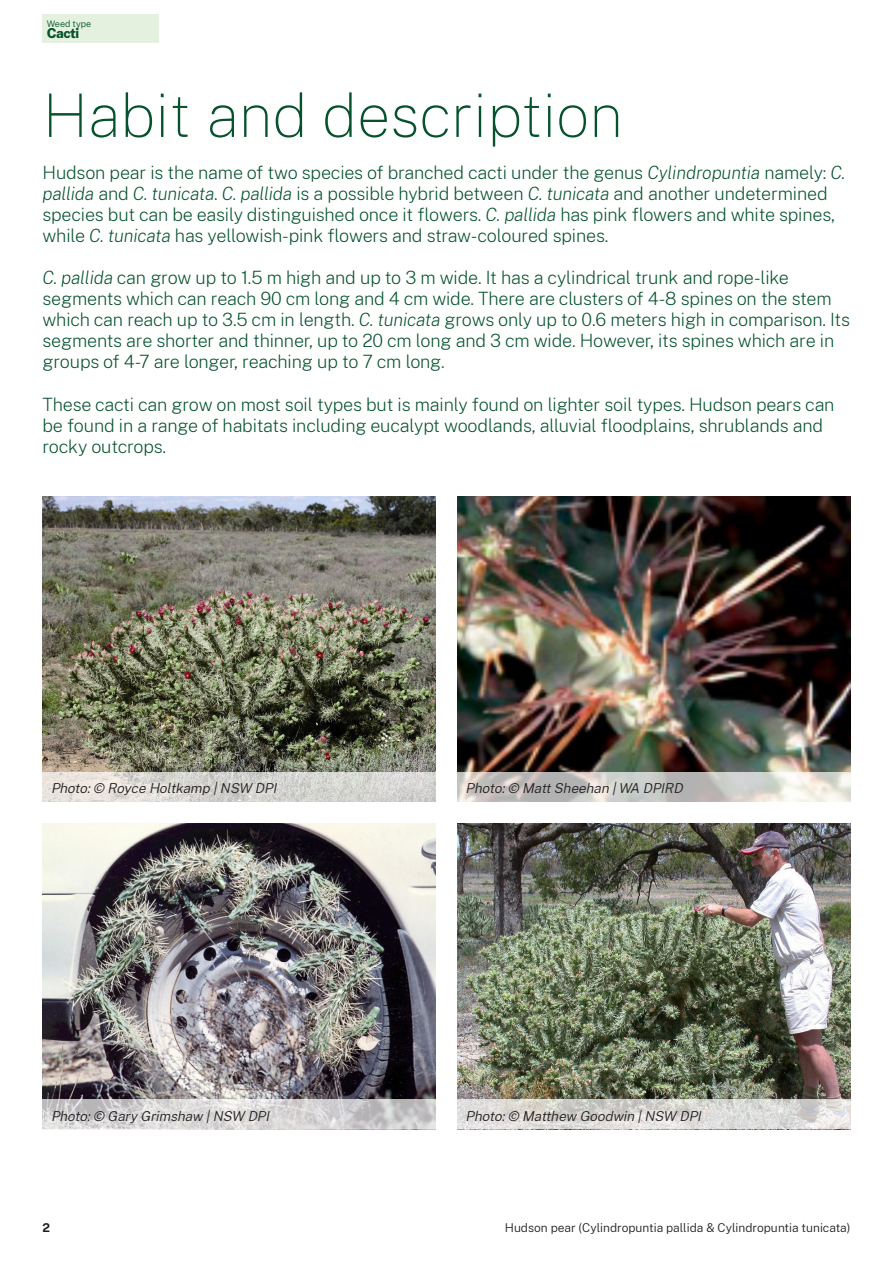
<style>
.page{position:relative;width:893px;height:1263px;background:#fff}
.page>*{position:absolute;margin:0;border:0;box-sizing:border-box;transform-origin:0 0}
.H1{font:100 60px "Public Sans";color:#05522d}
.Intro{font:200 18px/21px "Public Sans";letter-spacing:-.01em;color:#05522d}
.Caption{font:italic 300 13.5px "Public Sans";color:#231f20}
.Body{font:800 13.5px "Public Sans";letter-spacing:-.035em;color:#05522d}
.t1{font:300 12px "Public Sans";color:#231f20}
.t2{font:700 12px "Public Sans";color:#231f20}
.Small_Print{font:300 9px "Public Sans";color:#05522d}
.s1{font-style:italic}
</style>
<div class="page">
<img style="left:43px;top:496px;width:393px;height:276px">
<img style="left:43px;top:823px;width:393px;height:276px">
<img style="left:457px;top:496px;width:393px;height:276px">
<img style="left:457px;top:823px;width:393px;height:276px">
<svg style="left:43px;top:1099px;width:393px;height:30px;background:#d3d2d2"></svg>
<svg style="left:457px;top:772px;width:393px;height:30px;background:#ceccc8"></svg>
<svg style="left:43px;top:772px;width:393px;height:30px;background:#d9d7d3"></svg>
<svg style="left:457px;top:1099px;width:393px;height:30px;background:#dbd9d6"></svg>
<div style="left:43px;top:14px;width:116px;height:29px;background:#e4f1de"></div>
<p class="Small_Print" style="left:47px;top:17px;width:46px">Weed type</p>
<p class="Body" style="left:47px;top:23px;width:34px">Cacti</p>
<h1 class="H1" style="left:43px;top:75px;width:582px">Habit and description</h1>
<p class="Intro" style="left:43px;top:161px;width:804px">Hudson pear is the name of two species of branched cacti under the genus <span class="s1">Cylindropuntia</span> namely: <span class="s1">C. pallida</span> and <span class="s1">C. tunicata</span>. <span class="s1">C. pallida</span> is a possible hybrid between <span class="s1">C. tunicata</span> and another undetermined species but can be easily distinguished once it flowers. <span class="s1">C. pallida</span> has pink flowers and white spines, while <span class="s1">C. tunicata</span> has yellowish-pink flowers and straw-coloured spines.</p>
<p class="Intro" style="left:43px;top:267px;width:809px"><span class="s1">C. pallida</span> can grow up to 1.5 m high and up to 3 m wide. It has a cylindrical trunk and rope-like segments which can reach 90 cm long and 4 cm wide. There are clusters of 4-8 spines on the stem which can reach up to 3.5 cm in length. <span class="s1">C. tunicata</span> grows only up to 0.6 meters high in comparison. Its segments are shorter and thinner, up to 20 cm long and 3 cm wide. However, its spines which are in groups of 4-7 are longer, reaching up to 7 cm long.</p>
<p class="Intro" style="left:43px;top:393px;width:793px">These cacti can grow on most soil types but is mainly found on lighter soil types. Hudson pears can be found in a range of habitats including eucalypt woodlands, alluvial floodplains, shrublands and rocky outcrops.</p>
<p class="Caption" style="left:51px;top:779px;width:230px">Photo:© Royce Holtkamp |NSW DPI</p>
<p class="Caption" style="left:466px;top:779px;width:222px">Photo:© MattSheehan |WA DPIRD</p>
<p class="Caption" style="left:51px;top:1106px;width:223px">Photo:© Gary Grimshaw |NSW DPI</p>
<p class="Caption" style="left:466px;top:1106px;width:240px">Photo:© Matthew Goodwin |NSW DPI</p>
<p class="t2" style="left:43px;top:1219px;width:9px">2</p>
<p class="t1" style="left:505px;top:1219px;width:347px">Hudson pear (Cylindropuntia pallida &amp; Cylindropuntia tunicata)</p>
</div>
